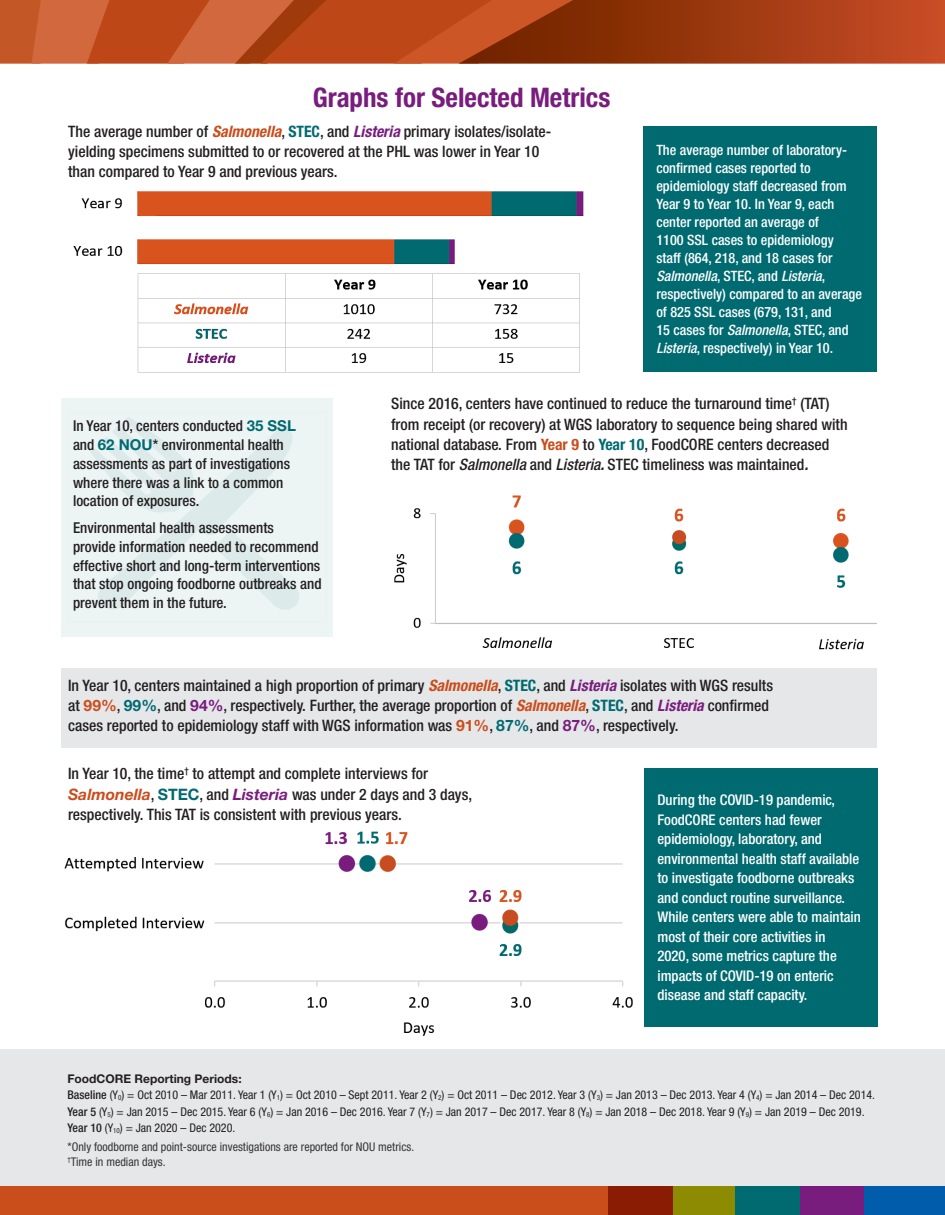
<style>
.page{position:relative;width:945px;height:1215px;background:#fff}
.page>*{position:absolute;margin:0;border:0;box-sizing:border-box;transform-origin:0 0}
.t1{font:700 condensed 27px "Helvetica Neue LT Std";color:#781d7d}
.P_factoids{font:500 condensed 15.75px/20.2px "Helvetica Neue LT Std";color:#231f20}
.P_Callout_not_bold{font:500 condensed 15.75px/20.2px "Helvetica Neue LT Std";color:#231f20}
.P_Callout_not_bold-2{font:500 condensed 15px/18.8px "Helvetica Neue LT Std";color:#231f20}
.P_factoids-2{font:500 condensed 14.7px/19.5px "Helvetica Neue LT Std";color:#fff}
.P_factoids-3{font:500 condensed 14.25px/18px "Helvetica Neue LT Std";color:#fff}
.t2{font:condensed 12px/16.5px "Helvetica Neue LT Std";color:#231f20}
.t3{font:condensed 12px/15px "Helvetica Neue LT Std";color:#363536}
.s1{font-weight:700;font-style:italic;color:#ca4d1c}
.s2{font-weight:700;color:#006a71}
.s3{font-weight:700;font-style:italic;color:#781d7d}
.s4{font-style:italic}
.s5{font-weight:700;font-stretch:normal;color:#006a71}
.s6{font-weight:700;color:#ca4d1c}
.s7{font-weight:700;font-style:italic}
.s8{font-weight:700;font-stretch:normal;color:#ca4d1c}
.s9{font-weight:700;font-stretch:normal;color:#781d7d}
.s10{font-weight:700;font-style:italic;font-stretch:normal;color:#ca4d1c}
.s11{font-weight:700;font-style:italic;font-stretch:normal;color:#781d7d}
.s12{font-weight:700;font-stretch:normal}
.s13{font-weight:500}
</style>
<div class="page">
<div style="left:0;top:1049px;width:945px;height:153px;background:#e6e7e9"></div>
<div style="left:0;top:1186px;width:610px;height:29px;background:#ca4d1c"></div>
<div style="left:672px;top:1186px;width:64px;height:29px;background:#8d8b02"></div>
<div style="left:735px;top:1186px;width:65px;height:29px;background:#006a71"></div>
<div style="left:800px;top:1186px;width:65px;height:29px;background:#781d7d"></div>
<div style="left:865px;top:1186px;width:80px;height:29px;background:#015dab"></div>
<div style="left:608px;top:1186px;width:65px;height:29px;background:#891c02"></div>
<svg style="left:0;top:0;width:945px;height:64px"></svg>
<div style="left:61px;top:668px;width:816px;height:79px;background:#e6e7e9"></div>
<div style="left:61px;top:398px;width:271px;height:239px;background:#edf4f4"></div>
<div style="left:643px;top:126px;width:234px;height:246px;background:#006a71"></div>
<img style="left:73px;top:191px;width:511px;height:182px">
<svg style="left:91px;top:417px;width:208px;height:192px"></svg>
<img style="left:394px;top:495px;width:483px;height:155px">
<img style="left:64px;top:831px;width:569px;height:205px">
<div style="left:644px;top:768px;width:234px;height:259px;background:#006a71"></div>
<h2 class="t1" style="left:313px;top:81px;width:299px">Graphs for Selected Metrics</h2>
<p class="P_Callout_not_bold" style="left:68px;top:121px;width:485px">The average number of <span class="s1">Salmonella</span>, <span class="s2">STEC</span>, and <span class="s3">Listeria</span> primary isolates/isolate&shy;yielding specimens submitted to or recovered at the PHL was lower in Year 10 than compared to Year 9 and previous years.</p>
<p class="P_factoids-3" style="left:656px;top:141px;width:207px">The average number of laboratory&shy;confirmed cases reported to epidemiology staff decreased from<br>Year 9 to Year 10. In Year 9, each center reported an average of<br>1100 SSL cases to epidemiology<br>staff (864, 218, and 18 cases for<br><span class="s4">Salmonella</span>, STEC, and <span class="s4">Listeria</span>, respectively) compared to an average of 825 SSL cases (679, 131, and<br>15 cases for <span class="s4">Salmonella</span>, STEC, and<br><span class="s4">Listeria</span>, respectively) in Year 10.</p>
<p class="P_Callout_not_bold-2" style="left:73px;top:417px;width:224px">In Year 10, centers conducted <span class="s5">35 SSL </span>and <span class="s5">62 NOU</span>* environmental health assessments as part of investigations where there was a link to a common location of exposures.</p>
<p class="P_Callout_not_bold-2" style="left:73px;top:518px;width:250px">Environmental health assessments<br>provide information needed to recommend effective short and long-term interventions that stop ongoing foodborne outbreaks and prevent them in the future.</p>
<p class="P_factoids" style="left:391px;top:394px;width:458px">Since 2016, centers have continued to reduce the turnaround time<sup>†</sup> (TAT) from receipt (or recovery) at WGS laboratory to sequence being shared with national database. From <span class="s6">Year 9</span> to <span class="s2">Year 10</span>, FoodCORE centers decreased the TAT for <span class="s4">Salmonella</span> and <span class="s4">Listeria</span><span class="s7">.</span> STEC timeliness was maintained<span class="s7">.</span></p>
<p class="P_factoids" style="left:68px;top:675px;width:706px">In Year 10, centers maintained a high proportion of primary <span class="s1">Salmonella</span>, <span class="s2">STEC</span>, and <span class="s3">Listeria</span> isolates with WGS results at <span class="s8">99%</span>, <span class="s5">99%</span>, and <span class="s9">94%</span>, respectively. Further, the average proportion of <span class="s1">Salmonella</span>, <span class="s2">STEC</span>, and <span class="s3">Listeria</span> confirmed cases reported to epidemiology staff with WGS information was <span class="s8">91%</span>, <span class="s5">87%</span>, and <span class="s9">87%</span>, respectively.</p>
<p class="P_factoids" style="left:68px;top:764px;width:406px">In Year 10, the time<sup>†</sup> to attempt and complete interviews for<br><span class="s10">Salmonella</span>, <span class="s5">STEC</span>, and <span class="s11">Listeria</span> was under 2 days and 3 days, respectively. This TAT is consistent with previous years.</p>
<p class="P_factoids-2" style="left:657px;top:790px;width:205px">During the COVID-19 pandemic,<br>FoodCORE centers had fewer epidemiology, laboratory, and environmental health staff available to investigate foodborne outbreaks and conduct routine surveillance.<br>While centers were able to maintain most of their core activities in<br>2020, some metrics capture the impacts of COVID-19 on enteric disease and staff capacity.</p>
<p class="t2" style="left:68px;top:1070px;width:809px"><span class="s12">FoodCORE Reporting Periods:<br></span><span class="s13">Baseline</span> (Y<sub>0</sub>) = Oct 2010 – Mar 2011. Year 1 (Y<sub>1</sub>) = Oct 2010 – Sept 2011. Year 2 (Y<sub>2</sub>) = Oct 2011 – Dec 2012. Year 3 (Y<sub>3</sub>) = Jan 2013 – Dec 2013. Year 4 (Y<sub>4</sub>) = Jan 2014 – Dec 2014.<br><span class="s13">Year 5</span> (Y<sub>5</sub>) = Jan 2015 – Dec 2015. Year 6 (Y<sub>6</sub>) = Jan 2016 – Dec 2016. Year 7 (Y<sub>7</sub>) = Jan 2017 – Dec 2017. Year 8 (Y<sub>8</sub>) = Jan 2018 – Dec 2018. Year 9 (Y<sub>9</sub>) = Jan 2019 – Dec 2019.<br><span class="s13">Year 10</span> (Y<sub>10</sub>) = Jan 2020 – Dec 2020.</p>
<p class="t3" style="left:68px;top:1139px;width:348px">*Only foodborne and point-source investigations are reported for NOU metrics. <sup>†</sup>Time in median days.</p>
</div>
